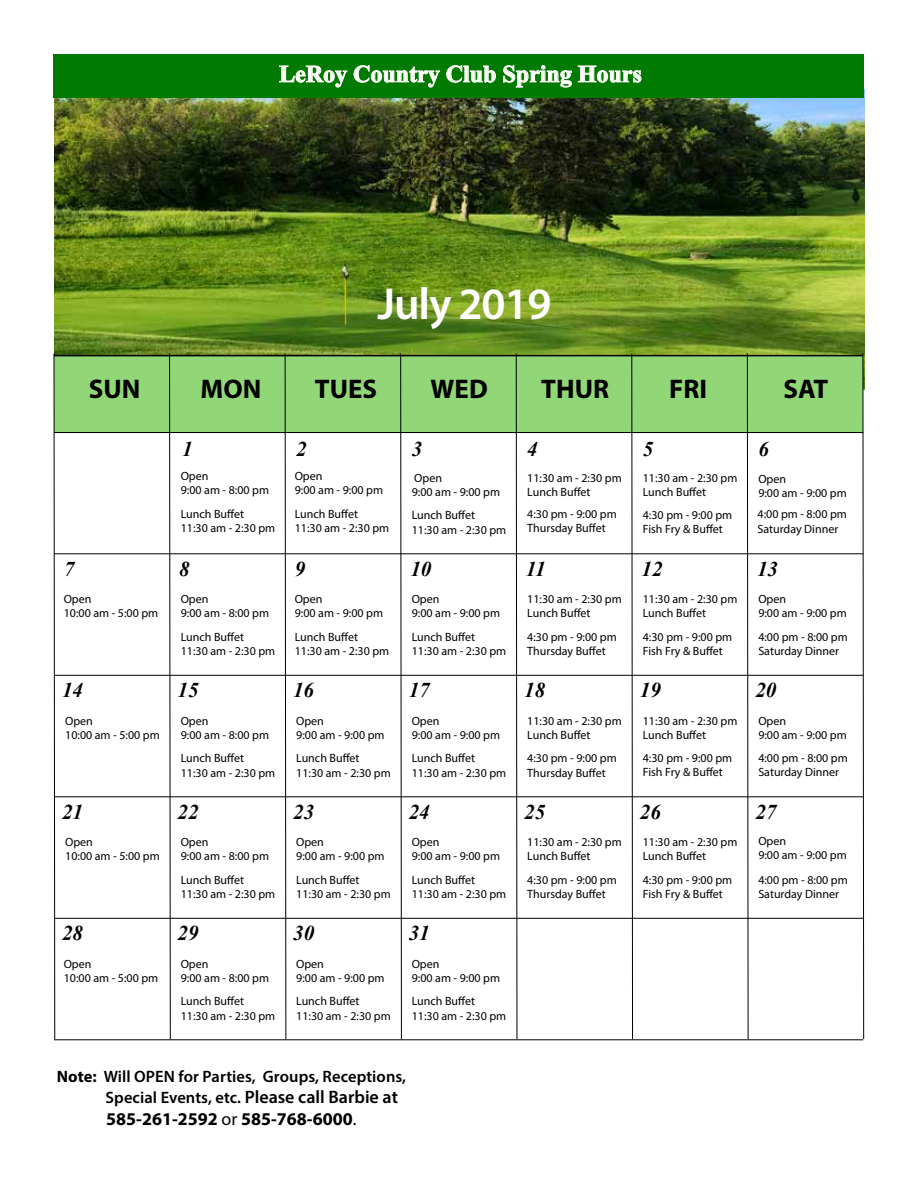
<style>
.page{position:relative;width:918px;height:1188px;background:#fff}
.page>*{position:absolute;margin:0;border:0;box-sizing:border-box;transform-origin:0 0}
.t1{font:600 45px "Myriad Pro";letter-spacing:-.025em;color:#fff}
.t2{font:700 27px "Myriad Pro";color:#000}
.t3{font:700 24px "Times New Roman";color:#fffef9}
.t4{font:italic 700 21px "Times New Roman";color:#000}
.t5{font:700 18px "Myriad Pro";color:#000}
.t6{font:600 16.5px/21.6px "Myriad Pro";letter-spacing:.005em;color:#000}
.t7{font:12px/14.4px "Myriad Pro";color:#000}
.s1{font-weight:700}
.s2{font-size:18px}
.s3{font-weight:400}
</style>
<div class="page">
<hr style="left:54px;top:432px;width:809px;height:1px;background:#000">
<hr style="left:54px;top:553px;width:809px;height:1px;background:#000">
<hr style="left:54px;top:675px;width:809px;height:1px;background:#000">
<hr style="left:54px;top:796px;width:809px;height:1px;background:#000">
<hr style="left:54px;top:918px;width:809px;height:1px;background:#000">
<hr style="left:54px;top:1039px;width:809px;height:1px;background:#000">
<img style="left:54px;top:97px;width:810px;height:258px">
<div style="left:55px;top:356px;width:808px;height:76px;background:#91d777"></div>
<hr style="left:54px;top:355px;width:809px;height:1px;background:#000">
<svg style="left:53px;top:353px;width:3px;height:687px"></svg>
<svg style="left:169px;top:353px;width:2px;height:687px"></svg>
<svg style="left:284px;top:353px;width:3px;height:687px"></svg>
<svg style="left:400px;top:353px;width:2px;height:687px"></svg>
<svg style="left:515px;top:353px;width:3px;height:687px"></svg>
<svg style="left:631px;top:353px;width:2px;height:687px"></svg>
<svg style="left:747px;top:353px;width:2px;height:687px"></svg>
<svg style="left:862px;top:353px;width:2px;height:687px"></svg>
<div style="left:53px;top:54px;width:811px;height:43px;background:#007a00"></div>
<svg style="left:279px;top:65px;width:161px;height:23px"></svg>
<svg style="left:446px;top:65px;width:50px;height:18px"></svg>
<svg style="left:503px;top:65px;width:69px;height:23px"></svg>
<svg style="left:578px;top:65px;width:64px;height:18px"></svg>
<h3 class="t3" style="left:279px;top:57px;width:364px">LeRoy Country Club Spring Hours</h3>
<h1 class="t1" style="left:378px;top:275px;width:176px">July 2019</h1>
<h2 class="t2" style="left:89px;top:372px;width:53px">SUN</h2>
<h2 class="t2" style="left:201px;top:372px;width:62px">MON</h2>
<h2 class="t2" style="left:315px;top:372px;width:64px">TUES</h2>
<h2 class="t2" style="left:431px;top:372px;width:59px">WED</h2>
<h2 class="t2" style="left:541px;top:372px;width:69px">THUR</h2>
<h2 class="t2" style="left:669px;top:372px;width:39px">FRI</h2>
<h2 class="t2" style="left:783px;top:372px;width:46px">SAT</h2>
<h3 class="t4" style="left:182px;top:435px;width:12px">1</h3>
<h3 class="t4" style="left:296px;top:435px;width:12px">2</h3>
<h3 class="t4" style="left:412px;top:435px;width:12px">3</h3>
<h3 class="t4" style="left:527px;top:435px;width:12px">4</h3>
<h3 class="t4" style="left:643px;top:435px;width:12px">5</h3>
<h3 class="t4" style="left:758px;top:435px;width:12px">6</h3>
<p class="t7" style="left:181px;top:469px;width:90px">Open<br>9:00 am - 8:00 pm</p>
<p class="t7" style="left:181px;top:506px;width:96px">Lunch Buffet<br>11:30 am - 2:30 pm</p>
<p class="t7" style="left:295px;top:469px;width:90px">Open<br>9:00 am - 9:00 pm</p>
<p class="t7" style="left:295px;top:506px;width:96px">Lunch Buffet<br>11:30 am - 2:30 pm</p>
<p class="t7" style="left:412px;top:470px;width:90px">Open<br>9:00 am - 9:00 pm</p>
<p class="t7" style="left:412px;top:508px;width:96px">Lunch Buffet<br>11:30 am - 2:30 pm</p>
<p class="t7" style="left:527px;top:470px;width:96px">11:30 am - 2:30 pm<br>Lunch Buffet</p>
<p class="t7" style="left:527px;top:506px;width:91px">4:30 pm - 9:00 pm<br>Thursday Buffet</p>
<p class="t7" style="left:643px;top:470px;width:96px">11:30 am - 2:30 pm<br>Lunch Buffet</p>
<p class="t7" style="left:643px;top:508px;width:91px">4:30 pm - 9:00 pm<br>Fish Fry &amp; Buffet</p>
<p class="t7" style="left:758px;top:472px;width:90px">Open<br>9:00 am - 9:00 pm</p>
<p class="t7" style="left:758px;top:507px;width:91px">4:00 pm - 8:00 pm<br>Saturday Dinner</p>
<h3 class="t4" style="left:64px;top:555px;width:12px">7</h3>
<h3 class="t4" style="left:179px;top:555px;width:12px">8</h3>
<h3 class="t4" style="left:295px;top:555px;width:12px">9</h3>
<h3 class="t4" style="left:410px;top:555px;width:22px">10</h3>
<h3 class="t4" style="left:526px;top:555px;width:21px">11</h3>
<h3 class="t4" style="left:642px;top:555px;width:22px">12</h3>
<h3 class="t4" style="left:757px;top:555px;width:22px">13</h3>
<p class="t7" style="left:64px;top:592px;width:96px">Open<br>10:00 am - 5:00 pm</p>
<p class="t7" style="left:181px;top:592px;width:90px">Open<br>9:00 am - 8:00 pm</p>
<p class="t7" style="left:181px;top:629px;width:96px">Lunch Buffet<br>11:30 am - 2:30 pm</p>
<p class="t7" style="left:295px;top:592px;width:90px">Open<br>9:00 am - 9:00 pm</p>
<p class="t7" style="left:295px;top:629px;width:96px">Lunch Buffet<br>11:30 am - 2:30 pm</p>
<p class="t7" style="left:412px;top:592px;width:90px">Open<br>9:00 am - 9:00 pm</p>
<p class="t7" style="left:412px;top:629px;width:96px">Lunch Buffet<br>11:30 am - 2:30 pm</p>
<p class="t7" style="left:527px;top:592px;width:96px">11:30 am - 2:30 pm<br>Lunch Buffet</p>
<p class="t7" style="left:527px;top:629px;width:91px">4:30 pm - 9:00 pm<br>Thursday Buffet</p>
<p class="t7" style="left:643px;top:592px;width:96px">11:30 am - 2:30 pm<br>Lunch Buffet</p>
<p class="t7" style="left:643px;top:629px;width:91px">4:30 pm - 9:00 pm<br>Fish Fry &amp; Buffet</p>
<p class="t7" style="left:758px;top:592px;width:90px">Open<br>9:00 am - 9:00 pm</p>
<p class="t7" style="left:758px;top:629px;width:91px">4:00 pm - 8:00 pm<br>Saturday Dinner</p>
<h3 class="t4" style="left:62px;top:676px;width:22px">14</h3>
<h3 class="t4" style="left:178px;top:676px;width:22px">15</h3>
<h3 class="t4" style="left:293px;top:676px;width:22px">16</h3>
<h3 class="t4" style="left:409px;top:676px;width:22px">17</h3>
<h3 class="t4" style="left:524px;top:676px;width:22px">18</h3>
<h3 class="t4" style="left:640px;top:676px;width:22px">19</h3>
<h3 class="t4" style="left:755px;top:676px;width:22px">20</h3>
<p class="t7" style="left:65px;top:713px;width:96px">Open<br>10:00 am - 5:00 pm</p>
<p class="t7" style="left:181px;top:713px;width:90px">Open<br>9:00 am - 8:00 pm</p>
<p class="t7" style="left:181px;top:751px;width:96px">Lunch Buffet<br>11:30 am - 2:30 pm</p>
<p class="t7" style="left:296px;top:713px;width:90px">Open<br>9:00 am - 9:00 pm</p>
<p class="t7" style="left:296px;top:751px;width:96px">Lunch Buffet<br>11:30 am - 2:30 pm</p>
<p class="t7" style="left:412px;top:713px;width:90px">Open<br>9:00 am - 9:00 pm</p>
<p class="t7" style="left:412px;top:751px;width:96px">Lunch Buffet<br>11:30 am - 2:30 pm</p>
<p class="t7" style="left:527px;top:713px;width:96px">11:30 am - 2:30 pm<br>Lunch Buffet</p>
<p class="t7" style="left:527px;top:751px;width:91px">4:30 pm - 9:00 pm<br>Thursday Buffet</p>
<p class="t7" style="left:643px;top:713px;width:96px">11:30 am - 2:30 pm<br>Lunch Buffet</p>
<p class="t7" style="left:643px;top:751px;width:91px">4:30 pm - 9:00 pm<br>Fish Fry &amp; Buffet</p>
<p class="t7" style="left:758px;top:713px;width:90px">Open<br>9:00 am - 9:00 pm</p>
<p class="t7" style="left:758px;top:751px;width:91px">4:00 pm - 8:00 pm<br>Saturday Dinner</p>
<h3 class="t4" style="left:62px;top:797px;width:22px">21</h3>
<h3 class="t4" style="left:178px;top:797px;width:22px">22</h3>
<h3 class="t4" style="left:293px;top:797px;width:22px">23</h3>
<h3 class="t4" style="left:409px;top:797px;width:22px">24</h3>
<h3 class="t4" style="left:524px;top:797px;width:22px">25</h3>
<h3 class="t4" style="left:640px;top:797px;width:22px">26</h3>
<h3 class="t4" style="left:755px;top:797px;width:22px">27</h3>
<p class="t7" style="left:65px;top:835px;width:96px">Open<br>10:00 am - 5:00 pm</p>
<p class="t7" style="left:181px;top:835px;width:90px">Open<br>9:00 am - 8:00 pm</p>
<p class="t7" style="left:181px;top:872px;width:96px">Lunch Buffet<br>11:30 am - 2:30 pm</p>
<p class="t7" style="left:296px;top:835px;width:90px">Open<br>9:00 am - 9:00 pm</p>
<p class="t7" style="left:296px;top:872px;width:96px">Lunch Buffet<br>11:30 am - 2:30 pm</p>
<p class="t7" style="left:412px;top:835px;width:90px">Open<br>9:00 am - 9:00 pm</p>
<p class="t7" style="left:412px;top:872px;width:96px">Lunch Buffet<br>11:30 am - 2:30 pm</p>
<h3 class="t4" style="left:62px;top:919px;width:22px">28</h3>
<h3 class="t4" style="left:178px;top:919px;width:22px">29</h3>
<h3 class="t4" style="left:293px;top:919px;width:22px">30</h3>
<h3 class="t4" style="left:409px;top:919px;width:22px">31</h3>
<p class="t7" style="left:64px;top:956px;width:96px">Open<br>10:00 am - 5:00 pm</p>
<p class="t7" style="left:181px;top:956px;width:90px">Open<br>9:00 am - 8:00 pm</p>
<p class="t7" style="left:181px;top:994px;width:96px">Lunch Buffet<br>11:30 am - 2:30 pm</p>
<p class="t7" style="left:296px;top:956px;width:90px">Open<br>9:00 am - 9:00 pm</p>
<p class="t7" style="left:296px;top:994px;width:96px">Lunch Buffet<br>11:30 am - 2:30 pm</p>
<p class="t7" style="left:412px;top:956px;width:90px">Open<br>9:00 am - 9:00 pm</p>
<p class="t7" style="left:412px;top:994px;width:96px">Lunch Buffet<br>11:30 am - 2:30 pm</p>
<h3 class="t6" style="left:106px;top:1065px;width:302px;text-indent:-49px"><span class="s1">Note:</span> Will OPEN for Parties, Groups, Receptions,<br>Special Events, etc. <span class="s2">Please call Barbie at</span></h3>
<h3 class="t5" style="left:106px;top:1107px;width:252px">585-261-2592 <span class="s3">or</span> 585-768-6000<span class="s3">.</span></h3>
<p class="t7" style="left:527px;top:835px;width:96px">11:30 am - 2:30 pm<br>Lunch Buffet</p>
<p class="t7" style="left:527px;top:872px;width:91px">4:30 pm - 9:00 pm<br>Thursday Buffet</p>
<p class="t7" style="left:643px;top:835px;width:96px">11:30 am - 2:30 pm<br>Lunch Buffet</p>
<p class="t7" style="left:643px;top:872px;width:91px">4:30 pm - 9:00 pm<br>Fish Fry &amp; Buffet</p>
<p class="t7" style="left:758px;top:833px;width:90px">Open<br>9:00 am - 9:00 pm</p>
<p class="t7" style="left:758px;top:872px;width:91px">4:00 pm - 8:00 pm<br>Saturday Dinner</p>
</div>
